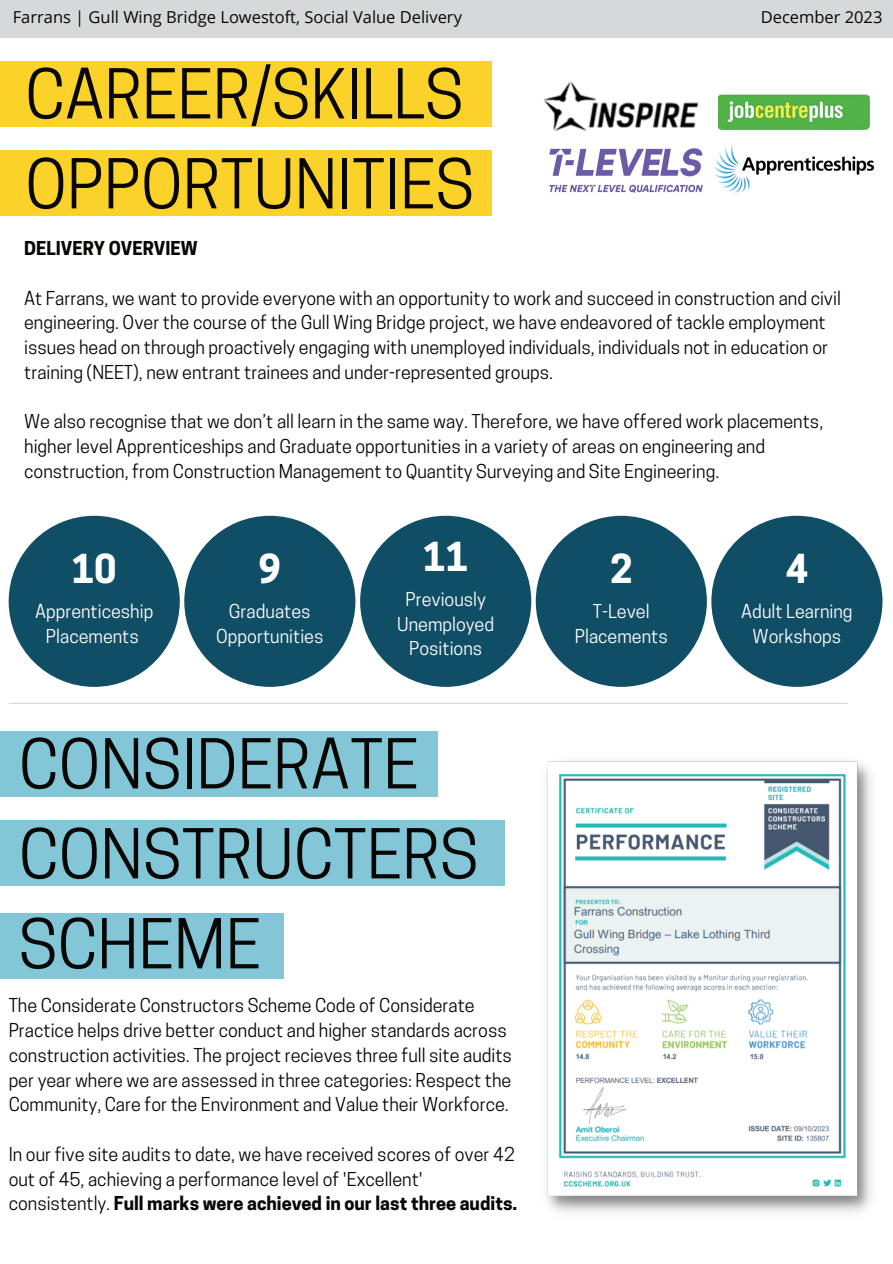
<style>
.page{position:relative;width:893px;height:1264px;background:#fff}
.page>*{position:absolute;margin:0;border:0;box-sizing:border-box;transform-origin:0 0}
.t1{font:64.5px/89.8px "Cooper Hewitt";color:#080704}
.t2{font:700 37.5px "Cooper Hewitt";color:#fff}
.t3{font:18px/24.8px "Cooper Hewitt";color:#080704}
.t4{font:18px/24.8px "Cooper Hewitt";color:#fff;text-align:center}
.t5{font:700 18px "Cooper Hewitt";color:#080704}
.t6{font:16.5px "Open Sans";color:#080704}
.s1{font-weight:700}
</style>
<div class="page">
<div style="left:0;top:0;width:892px;height:37px;background:#d7d8d9"></div>
<div style="left:0;top:62px;width:492px;height:65px;background:#fad22a"></div>
<div style="left:0;top:150px;width:492px;height:65px;background:#fad22a"></div>
<img style="left:718px;top:94px;width:151px;height:37px">
<img style="left:544px;top:81px;width:155px;height:50px">
<img style="left:549px;top:149px;width:153px;height:44px">
<img style="left:714px;top:143px;width:159px;height:50px">
<div style="left:9px;top:516px;width:171px;height:171px;background:#104e65;border-radius:50%"></div>
<div style="left:184px;top:516px;width:171px;height:171px;background:#104e65;border-radius:50%"></div>
<div style="left:360px;top:516px;width:171px;height:171px;background:#104e65;border-radius:50%"></div>
<div style="left:535px;top:516px;width:171px;height:171px;background:#104e65;border-radius:50%"></div>
<div style="left:711px;top:516px;width:171px;height:171px;background:#104e65;border-radius:50%"></div>
<div style="left:0;top:731px;width:437px;height:65px;background:#82c6d8"></div>
<div style="left:0;top:820px;width:504px;height:65px;background:#82c6d8"></div>
<div style="left:0;top:913px;width:284px;height:65px;background:#82c6d8"></div>
<hr style="left:9px;top:702px;width:838px;height:2px;background:#d7d8d9">
<img style="left:546px;top:761px;width:326px;height:452px">
<p class="t6" style="left:13px;top:6px;width:451px">Farrans | Gull Wing Bridge Lowestoft, Social Value Delivery</p>
<p class="t6" style="left:760px;top:6px;width:123px">December 2023</p>
<h1 class="t1" style="left:25px;top:49px;width:450px">CAREER/SKILLS<br>OPPORTUNITIES</h1>
<p class="t5" style="left:24px;top:238px;width:175px">DELIVERY OVERVIEW</p>
<p class="t3" style="left:24px;top:285px;width:818px">At Farrans, we want to provide everyone with an opportunity to work and succeed in construction and civil engineering. Over the course of the Gull Wing Bridge project, we have endeavored of tackle employment issues head on through proactively engaging with unemployed individuals, individuals not in education or training (NEET), new entrant trainees and under-represented groups.</p>
<p class="t3" style="left:24px;top:409px;width:800px">We also recognise that we don’t all learn in the same way. Therefore, we have offered work placements, higher level Apprenticeships and Graduate opportunities in a variety of areas on engineering and construction, from Construction Management to Quantity Surveying and Site Engineering.</p>
<h2 class="t2" style="left:72px;top:547px;width:46px">10</h2>
<p class="t4" style="left:35px;top:599px;width:120px">Apprenticeship<br>Placements</p>
<h2 class="t2" style="left:258px;top:547px;width:24px">9</h2>
<p class="t4" style="left:216px;top:599px;width:109px">Graduates<br>Opportunities</p>
<h2 class="t2" style="left:423px;top:534px;width:46px">11</h2>
<p class="t4" style="left:397px;top:586px;width:98px">Previously<br>Unemployed<br>Positions</p>
<h1 class="t1" style="left:19px;top:719px;width:461px">CONSIDERATE<br>CONSTRUCTERS<br>SCHEME</h1>
<p class="t3" style="left:9px;top:993px;width:505px">The Considerate Constructors Scheme Code of Considerate Practice helps drive better conduct and higher standards across construction activities. The project recieves three full site audits per year where we are assessed in three categories: Respect the Community, Care for the Environment and Value their Workforce.</p>
<p class="t3" style="left:9px;top:1141px;width:510px">In our five site audits to date, we have received scores of over 42 out of 45, achieving a performance level of 'Excellent' consistently. <span class="s1">Full marks were achieved in our last three audits.</span></p>
<h2 class="t2" style="left:610px;top:547px;width:24px">2</h2>
<p class="t4" style="left:574px;top:599px;width:94px">T-Level<br>Placements</p>
<h2 class="t2" style="left:785px;top:547px;width:24px">4</h2>
<p class="t4" style="left:741px;top:599px;width:113px">Adult Learning<br>Workshops</p>
</div>
